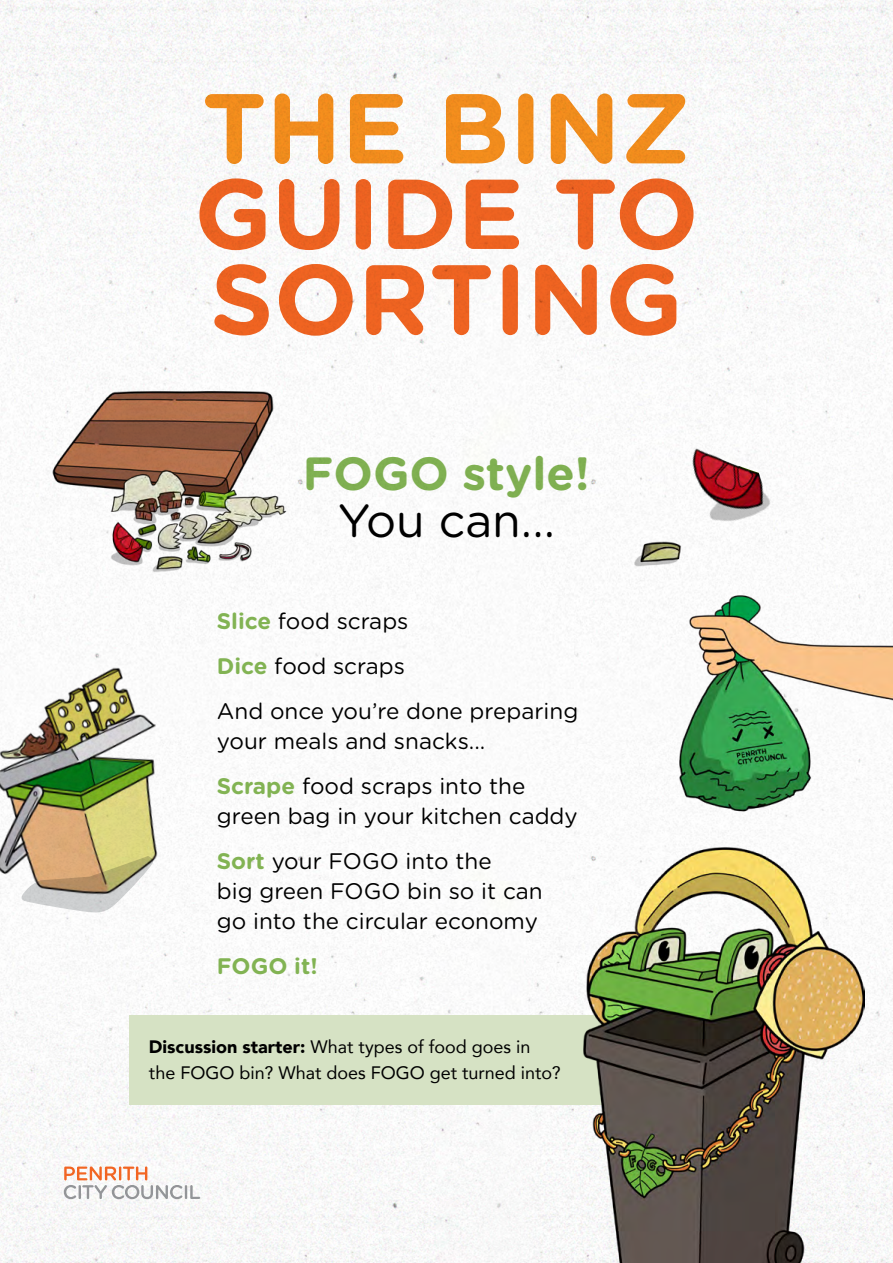
<style>
.page{position:relative;width:893px;height:1263px;background:#fff}
.page>*{position:absolute;margin:0;border:0;box-sizing:border-box;transform-origin:0 0}
.t1{font:700 99px/85.5px "Gotham Rounded";color:#f26522;text-align:justify}
.t2{font:700 46.5px/46.5px "Gotham Rounded";color:#82b353;text-align:center}
.t3{font:22.5px/30px "Gotham Rounded";color:#000}
.t4{font:700 22.5px "Gotham Rounded";color:#82b353}
.t5{font:18px/25.5px "Avenir";color:#000}
.s1{color:#f7901e}
.s2{font-weight:400;color:#000}
.s3{font-weight:700;color:#82b353}
.s4{font-weight:900}
</style>
<div class="page">
<img style="left:0;top:0;width:893px;height:1263px">
<div style="left:130px;top:1016px;width:503px;height:89px;background:#d6e2c4"></div>
<img style="left:583px;top:847px;width:282px;height:416px">
<img style="left:673px;top:592px;width:220px;height:223px">
<svg style="left:64px;top:1166px;width:136px;height:33px"></svg>
<p class="t1" style="left:194px;top:82px;width:506px"><span class="s1">THE BINZ </span>GUIDE TO SORTING</p>
<p class="t2" style="left:303px;top:449px;width:288px">FOGO style!<br><span class="s2">You can...</span></p>
<p class="t3" style="left:217px;top:605px;width:193px"><span class="s3">Slice</span> food scraps</p>
<p class="t3" style="left:217px;top:650px;width:190px"><span class="s3">Dice</span> food scraps</p>
<p class="t3" style="left:217px;top:695px;width:363px">And once you’re done preparing your meals and snacks...</p>
<p class="t3" style="left:217px;top:770px;width:362px"><span class="s3">Scrape</span> food scraps into the green bag in your kitchen caddy</p>
<p class="t3" style="left:217px;top:845px;width:327px"><span class="s3">Sort</span> your FOGO into the<br>big green FOGO bin so it can go into the circular economy</p>
<p class="t4" style="left:217px;top:949px;width:102px">FOGO it!</p>
<p class="t5" style="left:149px;top:1033px;width:413px"><span class="s4">Discussion starter:</span> What types of food goes in the FOGO bin? What does FOGO get turned into?</p>
</div>
